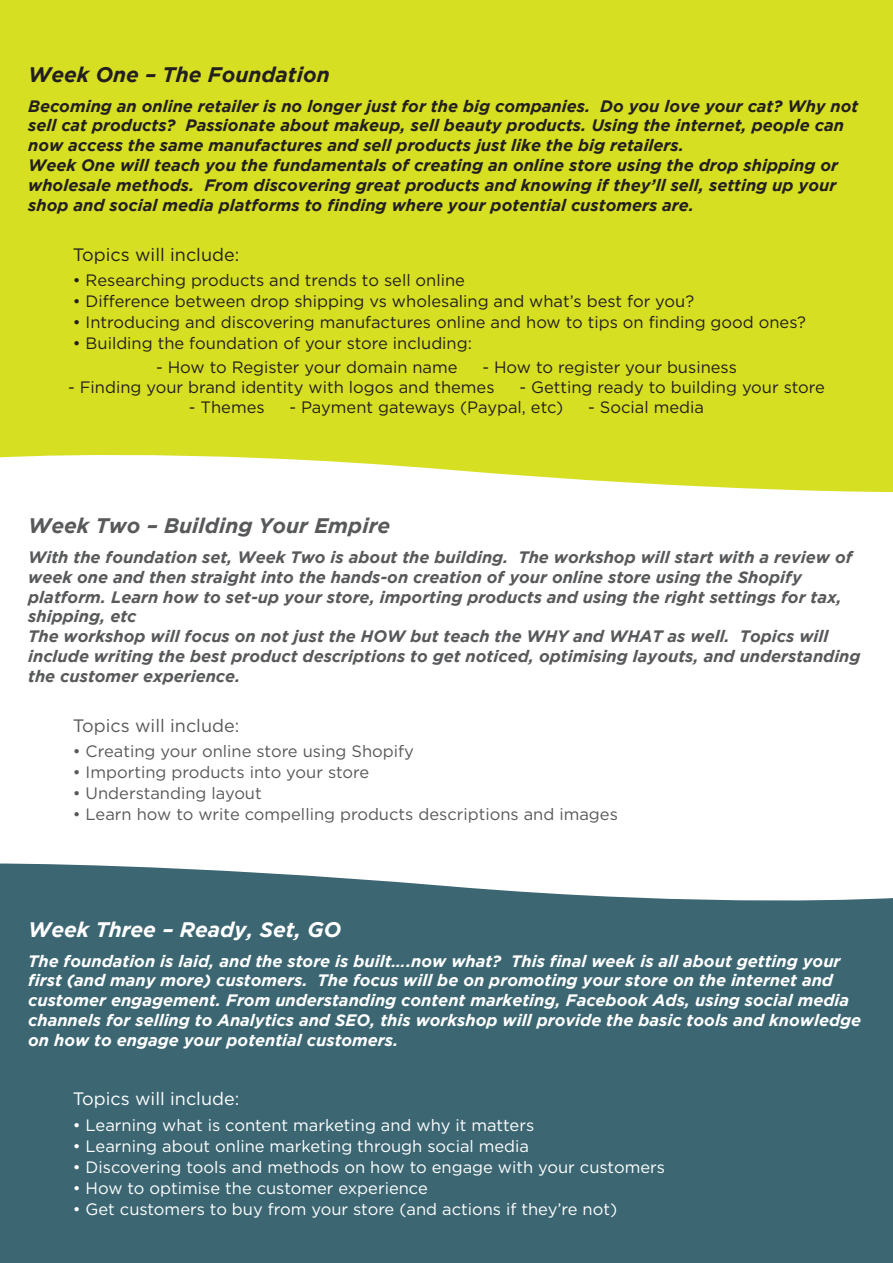
<style>
.page{position:relative;width:893px;height:1263px;background:#fff}
.page>*{position:absolute;margin:0;border:0;box-sizing:border-box;transform-origin:0 0}
.t1{font:italic 700 21px "Gotham";color:#58595b}
.t2{font:italic 700 21px "Gotham";color:#fff}
.t3{font:italic 700 21px "Gotham";color:#231f20}
.t4{font:18px "Gotham";color:#231f20}
.t5{font:18px "Gotham";color:#58595b}
.t6{font:18px "Gotham";color:#fff}
.t7{font:italic 700 16.5px/19.8px "Gotham";color:#231f20}
.t8{font:italic 700 16.5px/19.8px "Gotham";color:#58595b}
.t9{font:16.5px "Gotham";color:#231f20}
.t10{font:italic 700 16.5px/19.8px "Gotham";color:#fff}
.t11{font:16.5px "Gotham";color:#fff}
.t12{font:16.5px "Gotham";color:#58595b}
</style>
<div class="page">
<div style="left:0;top:0;width:893px;height:492px;background:#d7df23"></div>
<div style="left:0;top:863px;width:893px;height:400px;background:#3b6672"></div>
<p class="t3" style="left:28px;top:62px;width:303px">Week One – The Foundation</p>
<p class="t7" style="left:28px;top:96px;width:832px">Becoming an online retailer is no longer just for the big companies. Do you love your cat? Why not sell cat products? Passionate about makeup, sell beauty products. Using the internet, people can now access the same manufactures and sell products just like the big retailers.<br>Week One will teach you the fundamentals of creating an online store using the drop shipping or wholesale methods. From discovering great products and knowing if they’ll sell, setting up your shop and social media platforms to finding where your potential customers are.</p>
<p class="t4" style="left:73px;top:244px;width:168px">Topics will include:</p>
<p class="t9" style="left:73px;top:271px;width:394px">• Researching products and trends to sell online</p>
<p class="t9" style="left:73px;top:292px;width:623px">• Difference between drop shipping vs wholesaling and what’s best for you?</p>
<p class="t9" style="left:73px;top:313px;width:735px">• Introducing and discovering manufactures online and how to tips on finding good ones?</p>
<p class="t9" style="left:73px;top:334px;width:401px">• Building the foundation of your store including:</p>
<p class="t9" style="left:156px;top:358px;width:303px">- How to Register your domain name</p>
<p class="t9" style="left:482px;top:358px;width:256px">- How to register your business</p>
<p class="t9" style="left:68px;top:378px;width:428px">- Finding your brand identity with logos and themes</p>
<p class="t9" style="left:519px;top:378px;width:307px">- Getting ready to building your store</p>
<p class="t9" style="left:189px;top:398px;width:77px">- Themes</p>
<p class="t9" style="left:289px;top:398px;width:275px">- Payment gateways (Paypal, etc)</p>
<p class="t9" style="left:588px;top:398px;width:117px">- Social media</p>
<p class="t1" style="left:28px;top:513px;width:364px">Week Two – Building Your Empire</p>
<p class="t8" style="left:28px;top:547px;width:834px">With the foundation set, Week Two is about the building. The workshop will start with a review of week one and then straight into the hands-on creation of your online store using the Shopify platform. Learn how to set-up your store, importing products and using the right settings for tax, shipping, etc<br>The workshop will focus on not just the HOW but teach the WHY and WHAT as well. Topics will include writing the best product descriptions to get noticed, optimising layouts, and understanding the customer experience.</p>
<p class="t5" style="left:73px;top:715px;width:168px">Topics will include:</p>
<p class="t12" style="left:73px;top:742px;width:343px">• Creating your online store using Shopify</p>
<p class="t12" style="left:73px;top:763px;width:298px">• Importing products into your store</p>
<p class="t12" style="left:73px;top:784px;width:191px">• Understanding layout</p>
<p class="t12" style="left:73px;top:805px;width:547px">• Learn how to write compelling products descriptions and images</p>
<p class="t2" style="left:28px;top:917px;width:315px">Week Three – Ready, Set, GO</p>
<p class="t10" style="left:28px;top:951px;width:834px">The foundation is laid, and the store is built….now what? This final week is all about getting your first (and many more) customers. The focus will be on promoting your store on the internet and customer engagement. From understanding content marketing, Facebook Ads, using social media channels for selling to Analytics and SEO, this workshop will provide the basic tools and knowledge on how to engage your potential customers.</p>
<p class="t6" style="left:73px;top:1089px;width:168px">Topics will include:</p>
<p class="t11" style="left:73px;top:1116px;width:463px">• Learning what is content marketing and why it matters</p>
<p class="t11" style="left:73px;top:1137px;width:458px">• Learning about online marketing through social media</p>
<p class="t11" style="left:73px;top:1158px;width:594px">• Discovering tools and methods on how to engage with your customers</p>
<p class="t11" style="left:73px;top:1179px;width:357px">• How to optimise the customer experience</p>
<p class="t11" style="left:73px;top:1200px;width:546px">• Get customers to buy from your store (and actions if they’re not)</p>
</div>
